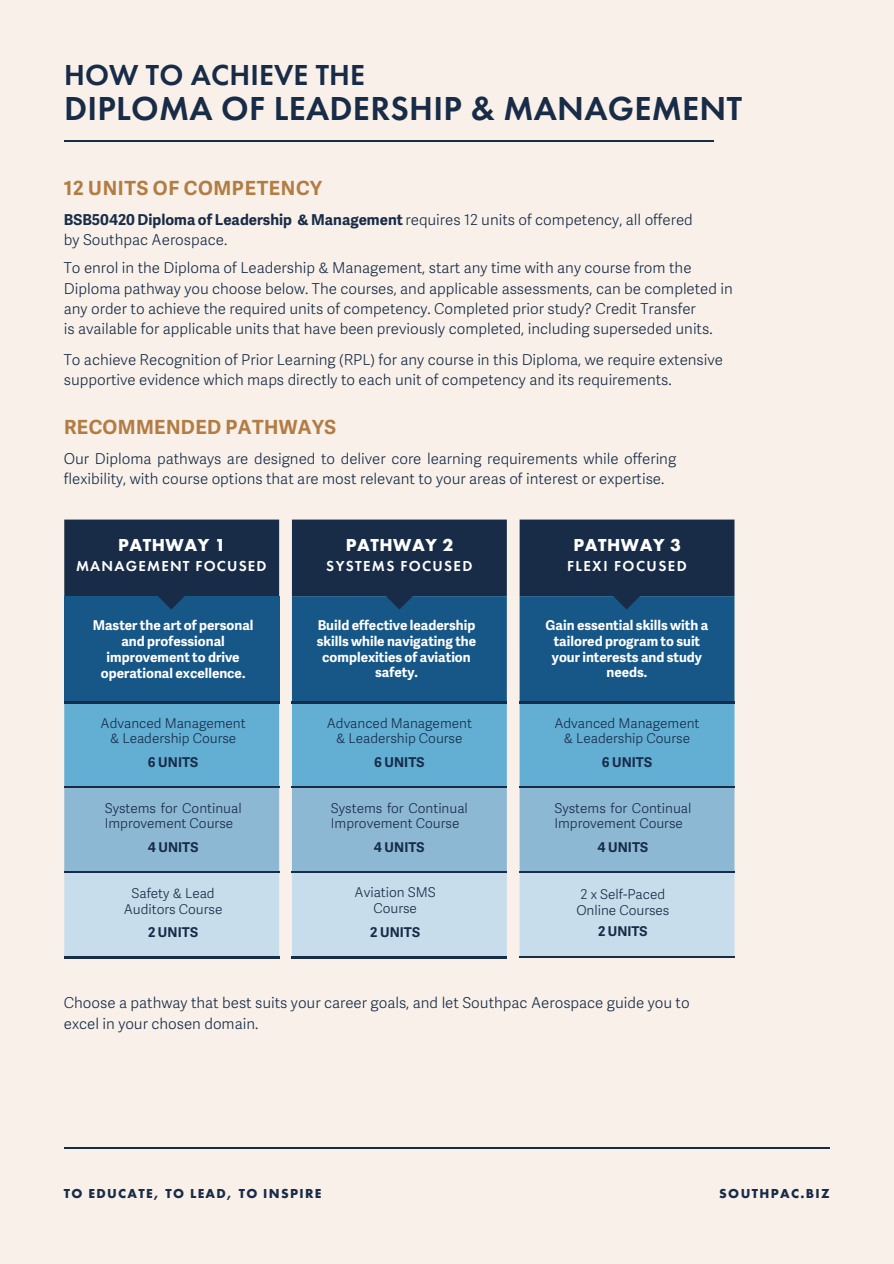
<style>
.page{position:relative;width:894px;height:1264px;background:#fff}
.page>*{position:absolute;margin:0;border:0;box-sizing:border-box;transform-origin:0 0}
.t1{font:600 34.5px "Futura PT";letter-spacing:.01em;color:#182c48}
.t2{font:600 30px "Futura PT";letter-spacing:.005em;color:#182c48}
.t3{font:700 19.5px "Adelle Sans";letter-spacing:.02em;color:#b27d45}
.t4{font:700 18px "Futura PT";letter-spacing:.03em;color:#fff}
.t5{font:300 15px/20.2px "Adelle Sans";color:#182c48}
.t6{font:700 15px "Adelle Sans";color:#182c48}
.t7{font:600 15px "Futura PT";letter-spacing:.09em;color:#fff}
.t8{font:300 13.5px/15.8px "Adelle Sans";color:#182c48;text-align:center}
.t9{font:700 13.5px/15.8px "Adelle Sans";color:#fff;text-align:center}
.t10{font:700 13.5px "Adelle Sans";letter-spacing:.005em;color:#182c48}
.t11{font:700 13.5px "Futura PT";letter-spacing:.1em;color:#182c48}
.s1{font-weight:300}
</style>
<div class="page">
<div style="left:0;top:0;width:893px;height:1263px;background:#f9f1e9"></div>
<hr style="left:64px;top:140px;width:649px;height:2px;background:#182c48">
<hr style="left:64px;top:1147px;width:765px;height:1px;background:#182c48">
<div style="left:64px;top:519px;width:670px;height:77px;background:#182c48"></div>
<div style="left:64px;top:596px;width:215px;height:106px;background:#165788"></div>
<div style="left:292px;top:596px;width:442px;height:106px;background:#165788"></div>
<div style="left:64px;top:702px;width:670px;height:85px;background:#63afd4"></div>
<div style="left:64px;top:787px;width:670px;height:85px;background:#8db8d4"></div>
<div style="left:64px;top:872px;width:670px;height:85px;background:#c7ddeb"></div>
<hr style="left:64px;top:701px;width:215px;height:2px;background:#182c48">
<hr style="left:64px;top:871px;width:215px;height:2px;background:#182c48">
<hr style="left:64px;top:786px;width:215px;height:1px;background:#182c48">
<hr style="left:292px;top:701px;width:214px;height:2px;background:#182c48">
<hr style="left:292px;top:786px;width:214px;height:1px;background:#182c48">
<hr style="left:292px;top:871px;width:214px;height:2px;background:#182c48">
<hr style="left:519px;top:701px;width:215px;height:2px;background:#182c48">
<hr style="left:519px;top:786px;width:215px;height:1px;background:#182c48">
<hr style="left:519px;top:871px;width:215px;height:2px;background:#182c48">
<hr style="left:519px;top:956px;width:215px;height:2px;background:#182c48">
<hr style="left:64px;top:956px;width:215px;height:2px;background:#182c48">
<hr style="left:292px;top:956px;width:214px;height:2px;background:#182c48">
<svg style="left:152px;top:590px;width:38px;height:19px"></svg>
<svg style="left:380px;top:590px;width:38px;height:19px"></svg>
<svg style="left:607px;top:590px;width:38px;height:19px"></svg>
<h5 class="t2" style="left:64px;top:55px;width:302px">HOW TO ACHIEVE THE</h5>
<h5 class="t1" style="left:64px;top:86px;width:679px">DIPLOMA OF LEADERSHIP &amp; MANAGEMENT</h5>
<h5 class="t3" style="left:64px;top:181px;width:260px">12 UNITS OF COMPETENCY</h5>
<p class="t6" style="left:64px;top:213px;width:630px">BSB50420 Diploma of Leadership &amp; Management <span class="s1">requires 12 units of competency, all offered</span></p>
<p class="t5" style="left:64px;top:231px;width:165px">by Southpac Aerospace.</p>
<p class="t5" style="left:64px;top:259px;width:670px">To enrol in the Diploma of Leadership &amp; Management, start any time with any course from the<br>Diploma pathway you choose below. The courses, and applicable assessments, can be completed in</p>
<p class="t5" style="left:64px;top:300px;width:633px">any order to achieve the required units of competency. Completed prior study? Credit Transfer</p>
<p class="t5" style="left:64px;top:320px;width:650px">is available for applicable units that have been previously completed, including superseded units.</p>
<p class="t5" style="left:64px;top:351px;width:660px">To achieve Recognition of Prior Learning (RPL) for any course in this Diploma, we require extensive</p>
<p class="t5" style="left:64px;top:371px;width:609px">supportive evidence which maps directly to each unit of competency and its requirements.</p>
<p class="t3" style="left:64px;top:419px;width:273px">RECOMMENDED PATHWAYS</p>
<p class="t5" style="left:64px;top:450px;width:613px">Our Diploma pathways are designed to deliver core learning requirements while offering flexibility, with course options that are most relevant to your areas of interest or expertise.</p>
<h3 class="t4" style="left:118px;top:533px;width:109px">PATHWAY 1</h3>
<p class="t4" style="left:345px;top:533px;width:109px">PATHWAY 2</p>
<p class="t4" style="left:573px;top:533px;width:109px">PATHWAY 3</p>
<p class="t7" style="left:76px;top:556px;width:192px">MANAGEMENT FOCUSED</p>
<p class="t7" style="left:326px;top:556px;width:148px">SYSTEMS FOCUSED</p>
<p class="t7" style="left:567px;top:556px;width:121px">FLEXI FOCUSED</p>
<h3 class="t9" style="left:93px;top:619px;width:162px">Master the art of personal and professional improvement to drive operational excellence.</h3>
<p class="t9" style="left:545px;top:619px;width:164px">Gain essential skills with a tailored program to suit your interests and study needs.</p>
<h4 class="t9" style="left:317px;top:619px;width:161px">Build effective leadership skills while navigating the complexities of aviation safety.</h4>
<p class="t8" style="left:101px;top:716px;width:147px">Advanced Management &amp; Leadership Course</p>
<p class="t10" style="left:148px;top:757px;width:52px">6 UNITS</p>
<p class="t8" style="left:105px;top:801px;width:138px;text-align:left">Systems for Continual<br>Improvement Course</p>
<p class="t10" style="left:148px;top:841px;width:52px">4 UNITS</p>
<h4 class="t8" style="left:124px;top:886px;width:100px">Safety &amp; Lead<br>Auditors Course</h4>
<h3 class="t10" style="left:148px;top:927px;width:51px">2 UNITS</h3>
<p class="t8" style="left:327px;top:716px;width:147px">Advanced Management &amp; Leadership Course</p>
<p class="t10" style="left:374px;top:757px;width:52px">6 UNITS</p>
<p class="t8" style="left:331px;top:801px;width:138px;text-align:left">Systems for Continual<br>Improvement Course</p>
<p class="t10" style="left:374px;top:841px;width:52px">4 UNITS</p>
<h3 class="t8" style="left:354px;top:885px;width:83px">Aviation SMS<br>Course</h3>
<h4 class="t10" style="left:370px;top:926px;width:51px">2 UNITS</h4>
<h4 class="t8" style="left:554px;top:716px;width:147px">Advanced Management &amp; Leadership Course</h4>
<p class="t10" style="left:601px;top:757px;width:52px">6 UNITS</p>
<h4 class="t8" style="left:554px;top:801px;width:138px;text-align:left">Systems for Continual<br>Improvement Course</h4>
<h4 class="t10" style="left:597px;top:841px;width:52px">4 UNITS</h4>
<h3 class="t8" style="left:576px;top:887px;width:95px">2 x Self-Paced<br>Online Courses</h3>
<p class="t10" style="left:598px;top:926px;width:51px">2 UNITS</p>
<p class="t5" style="left:64px;top:994px;width:627px">Choose a pathway that best suits your career goals, and let Southpac Aerospace guide you to excel in your chosen domain.</p>
<h2 class="t11" style="left:64px;top:1184px;width:259px">TO EDUCATE, TO LEAD, TO INSPIRE</h2>
<h1 class="t11" style="left:719px;top:1185px;width:112px">SOUTHPAC.BIZ</h1>
</div>
